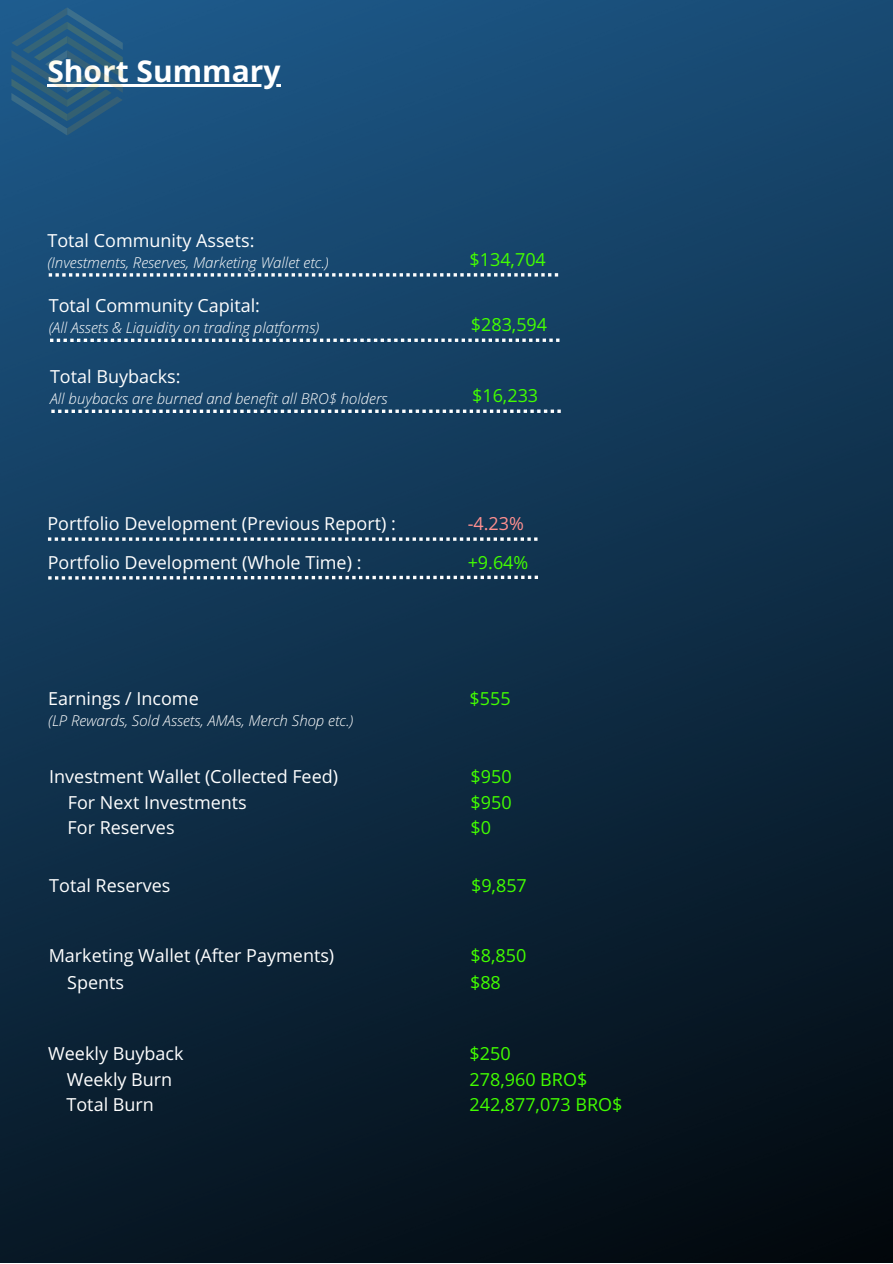
<style>
.page{position:relative;width:893px;height:1264px;background:#fff}
.page>*{position:absolute;margin:0;border:0;box-sizing:border-box;transform-origin:0 0}
.t1{font:700 30px "Open Sans Hebrew";color:#fff}
.t2{font:18px/26.5px "Open Sans Hebrew";color:#fff}
.t3{font:18px "Open Sans Hebrew";color:#42ff00}
.t4{font:18px "Open Sans Hebrew";color:#ff8f8f}
.t5{font:italic 300 15px "Open Sans Hebrew";color:#fff}
</style>
<div class="page">
<img style="left:0;top:0;width:892px;height:1262px">
<hr style="left:47px;top:84px;width:233px;height:3px;background:#fff">
<svg style="left:11px;top:7px;width:112px;height:128px;background:#295e83"></svg>
<svg style="left:48px;top:537px;width:489px;height:4px"></svg>
<svg style="left:48px;top:575px;width:490px;height:4px"></svg>
<svg style="left:49px;top:273px;width:509px;height:3px"></svg>
<svg style="left:50px;top:338px;width:509px;height:4px"></svg>
<svg style="left:51px;top:409px;width:509px;height:4px"></svg>
<h1 class="t1" style="left:47px;top:50px;width:234px">Short Summary</h1>
<p class="t2" style="left:47px;top:226px;width:208px">Total Community Assets:</p>
<p class="t5" style="left:47px;top:252px;width:283px">(Investments, Reserves, Marketing Wallet etc.)</p>
<p class="t3" style="left:469px;top:247px;width:78px">$134,704</p>
<p class="t2" style="left:49px;top:292px;width:213px">Total Community Capital:</p>
<p class="t5" style="left:49px;top:317px;width:272px">(All Assets &amp; Liquidity on trading platforms)</p>
<p class="t3" style="left:471px;top:312px;width:78px">$283,594</p>
<p class="t2" style="left:50px;top:362px;width:132px">Total Buybacks:</p>
<p class="t5" style="left:50px;top:388px;width:339px">All buybacks are burned and benefit all BRO$ holders</p>
<p class="t3" style="left:472px;top:383px;width:68px">$16,233</p>
<p class="t2" style="left:47px;top:504px;width:350px;line-height:38.8px">Portfolio Development (Previous Report) :<br>Portfolio Development (Whole Time) :</p>
<p class="t2" style="left:48px;top:684px;width:152px">Earnings / Income</p>
<p class="t5" style="left:48px;top:710px;width:307px">(LP Rewards, Sold Assets, AMAs, Merch Shop etc.)</p>
<p class="t2" style="left:68px;top:762px;width:272px;text-indent:-19px">Investment Wallet (Collected Feed)<br>For Next Investments</p>
<p class="t4" style="left:467px;top:511px;width:58px">-4.23%</p>
<p class="t3" style="left:467px;top:550px;width:62px">+9.64%</p>
<p class="t3" style="left:469px;top:685px;width:43px">$555</p>
<p class="t3" style="left:470px;top:763px;width:43px">$950</p>
<p class="t3" style="left:470px;top:789px;width:43px">$950</p>
<p class="t2" style="left:68px;top:813px;width:108px">For Reserves</p>
<p class="t3" style="left:470px;top:814px;width:22px">$0</p>
<p class="t2" style="left:49px;top:871px;width:123px">Total Reserves</p>
<p class="t3" style="left:471px;top:872px;width:57px">$9,857</p>
<p class="t2" style="left:67px;top:942px;width:268px;text-indent:-19px">Marketing Wallet (After Payments)<br>Spents</p>
<p class="t2" style="left:48px;top:1039px;width:137px;text-align:center">Weekly Buyback<br>Weekly Burn</p>
<p class="t3" style="left:470px;top:943px;width:57px">$8,850</p>
<p class="t3" style="left:470px;top:969px;width:32px">$88</p>
<p class="t3" style="left:469px;top:1040px;width:43px">$250</p>
<p class="t3" style="left:469px;top:1066px;width:119px">278,960 BRO$</p>
<p class="t2" style="left:66px;top:1090px;width:89px">Total Burn</p>
<p class="t3" style="left:469px;top:1091px;width:154px">242,877,073 BRO$</p>
</div>
